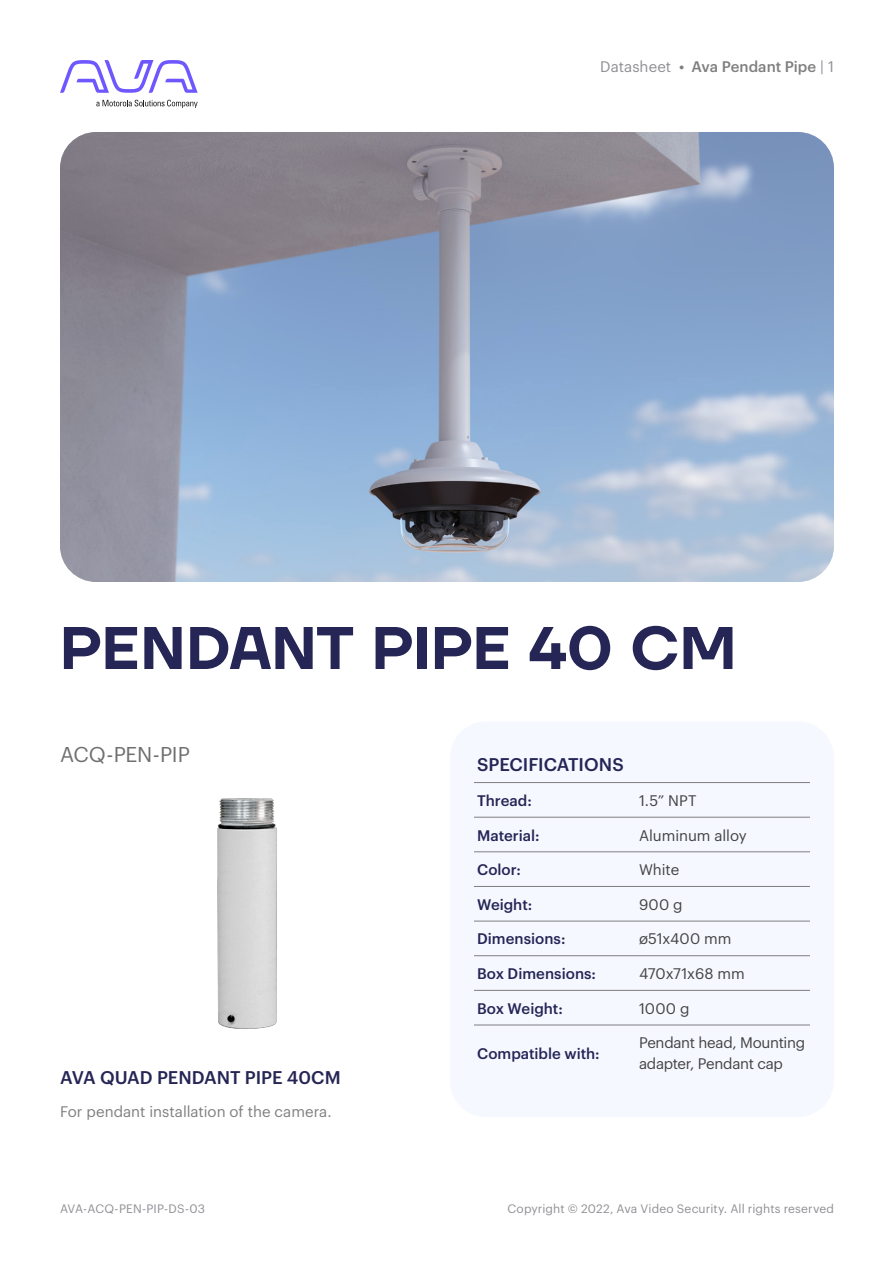
<style>
.page{position:relative;width:894px;height:1263px;background:#fff}
.page>*{position:absolute;margin:0;border:0;box-sizing:border-box;transform-origin:0 0}
.t1{font:600 60px "TT Firs Neue";letter-spacing:.005em;color:#252556}
.t2{font:21px "Graphik";letter-spacing:-.01em;color:#706e70}
.t3{font:500 18px "Graphik";letter-spacing:-.005em;color:#252556}
.t4{font:15px/21px "Graphik";letter-spacing:-.015em;color:#434345}
.t5{font:500 15px "Graphik";color:#252556}
.t6{font:15px "Graphik";letter-spacing:.005em;color:#7f7f81}
.t7{font:500 15px "Graphik";letter-spacing:-.005em;color:#7f7f81}
.t8{font:12px "Graphik";letter-spacing:.01em;color:#908f95}
.s1{font-weight:400;color:#908f95}
</style>
<div class="page">
<svg style="left:96px;top:100px;width:102px;height:8px"></svg>
<svg style="left:60px;top:60px;width:138px;height:33px"></svg>
<svg style="left:60px;top:132px;width:774px;height:450px;background:#91a2bc"></svg>
<div style="left:450px;top:722px;width:384px;height:395px;background:#f6f8ff;border-radius:36px"></div>
<hr style="left:474px;top:817px;width:162px;height:1px;background:#7f7f81">
<hr style="left:636px;top:817px;width:174px;height:1px;background:#7f7f81">
<hr style="left:474px;top:852px;width:162px;height:1px;background:#7f7f81">
<hr style="left:636px;top:852px;width:174px;height:1px;background:#7f7f81">
<hr style="left:474px;top:886px;width:162px;height:1px;background:#7f7f81">
<hr style="left:636px;top:886px;width:174px;height:1px;background:#7f7f81">
<hr style="left:474px;top:921px;width:162px;height:1px;background:#7f7f81">
<hr style="left:636px;top:921px;width:174px;height:1px;background:#7f7f81">
<hr style="left:474px;top:955px;width:162px;height:1px;background:#7f7f81">
<hr style="left:636px;top:955px;width:174px;height:1px;background:#7f7f81">
<hr style="left:474px;top:990px;width:162px;height:1px;background:#7f7f81">
<hr style="left:636px;top:990px;width:174px;height:1px;background:#7f7f81">
<hr style="left:474px;top:1025px;width:162px;height:1px;background:#7f7f81">
<hr style="left:636px;top:1025px;width:174px;height:1px;background:#7f7f81">
<hr style="left:474px;top:782px;width:162px;height:1px;background:#7f7f81">
<hr style="left:636px;top:782px;width:174px;height:1px;background:#7f7f81">
<img style="left:218px;top:798px;width:59px;height:231px">
<p class="t7" style="left:600px;top:55px;width:235px"><span class="s1">Datasheet</span> • Ava Pendant Pipe <span class="s1">| 1</span></p>
<h1 class="t1" style="left:60px;top:607px;width:678px">PENDANT PIPE 40 CM</h1>
<h2 class="t2" style="left:60px;top:739px;width:131px">ACQ-PEN-PIP</h2>
<p class="t3" style="left:477px;top:750px;width:148px">SPECIFICATIONS</p>
<p class="t5" style="left:477px;top:789px;width:56px">Thread:</p>
<p class="t4" style="left:639px;top:789px;width:59px">1.5” NPT</p>
<p class="t5" style="left:477px;top:824px;width:64px">Material:</p>
<p class="t4" style="left:639px;top:823px;width:109px">Aluminum alloy</p>
<p class="t5" style="left:477px;top:858px;width:46px">Color:</p>
<p class="t4" style="left:639px;top:858px;width:42px">White</p>
<p class="t5" style="left:477px;top:893px;width:57px">Weight:</p>
<p class="t4" style="left:639px;top:893px;width:45px">900 g</p>
<p class="t5" style="left:477px;top:928px;width:90px">Dimensions:</p>
<p class="t4" style="left:639px;top:927px;width:94px">ø51x400 mm</p>
<p class="t5" style="left:477px;top:962px;width:121px">Box Dimensions:</p>
<p class="t4" style="left:639px;top:962px;width:107px">470x71x68 mm</p>
<p class="t5" style="left:477px;top:997px;width:87px">Box Weight:</p>
<p class="t4" style="left:639px;top:997px;width:52px">1000 g</p>
<p class="t5" style="left:477px;top:1042px;width:124px">Compatible with:</p>
<p class="t4" style="left:639px;top:1031px;width:168px">Pendant head, Mounting adapter, Pendant cap</p>
<p class="t3" style="left:60px;top:1064px;width:282px">AVA QUAD PENDANT PIPE 40CM</p>
<p class="t6" style="left:60px;top:1100px;width:273px">For pendant installation of the camera.</p>
<p class="t8" style="left:60px;top:1199px;width:147px">AVA-ACQ-PEN-PIP-DS-03</p>
<p class="t8" style="left:508px;top:1199px;width:328px">Copyright © 2022, Ava Video Security. All rights reserved</p>
</div>
